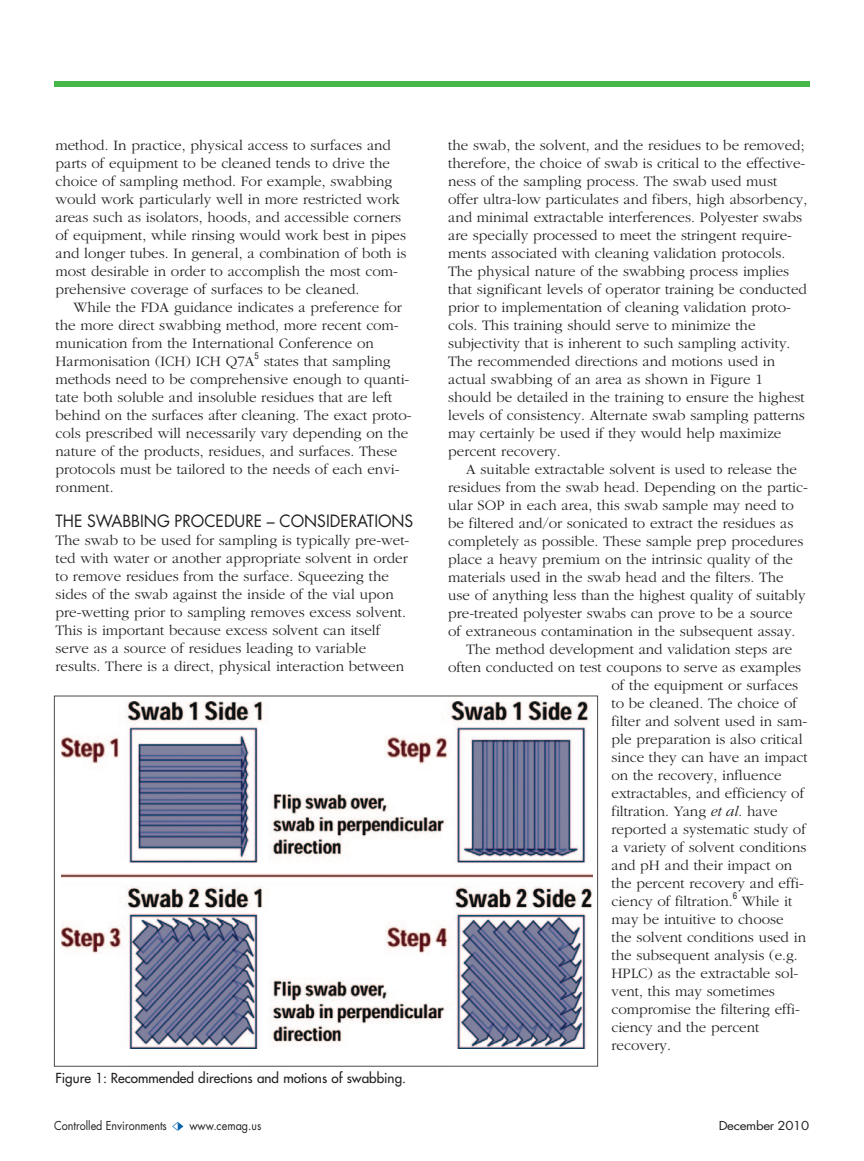
<style>
.page{position:relative;width:864px;height:1161px;background:#fff}
.page>*{position:absolute;margin:0;border:0;box-sizing:border-box;transform-origin:0 0}
.t1{font:16.5px "Futura";color:#231f20;scale:.95 1}
.t2{font:300 15px/18px "Garamond";color:#231f20}
.t3{font:13.5px "Futura";color:#231f20}
.t4{font:12px "Futura";color:#231f20;scale:.9 1}
.t5{font:12px "Futura";letter-spacing:-.025em;color:#231f20;scale:1.1 1}
.t6{font:condensed 9px "Helvetica";color:#231f20}
.s1{font-style:italic}
.s2{font-family:"Bundesbahn Pi Two";color:#0161ab}
</style>
<div class="page">
<div style="left:54px;top:81px;width:756px;height:6px;background:#45b749"></div>
<img style="left:62px;top:701px;width:531px;height:348px">
<p class="t2" style="left:56px;top:137px;width:352px">method. In practice, physical access to surfaces and parts of equipment to be cleaned tends to drive the choice of sampling method. For example, swabbing would work particularly well in more restricted work areas such as isolators, hoods, and accessible corners of equipment, while rinsing would work best in pipes and longer tubes. In general, a combination of both is most desirable in order to accomplish the most com&shy;prehensive coverage of surfaces to be cleaned.</p>
<p class="t2" style="left:56px;top:299px;width:348px;text-indent:18px">While the FDA guidance indicates a preference for the more direct swabbing method, more recent com&shy;munication from the International Conference on Harmonisation (ICH) ICH Q7A</p>
<p class="t6" style="left:255px;top:353px;width:6px">5</p>
<p class="t2" style="left:56px;top:353px;width:358px;text-indent:208px">states that sampling methods need to be comprehensive enough to quanti&shy;tate both soluble and insoluble residues that are left behind on the surfaces after cleaning. The exact proto&shy;cols prescribed will necessarily vary depending on the nature of the products, residues, and surfaces. These protocols must be tailored to the needs of each envi&shy;ronment.</p>
<p class="t1" style="left:56px;top:513px;width:378px">THE SWABBING PROCEDURE – CONSIDERATIONS</p>
<p class="t2" style="left:56px;top:533px;width:355px">The swab to be used for sampling is typically pre-wet&shy;ted with water or another appropriate solvent in order to remove residues from the surface. Squeezing the sides of the swab against the inside of the vial upon pre-wetting prior to sampling removes excess solvent.<br>This is important because excess solvent can itself serve as a source of residues leading to variable results. There is a direct, physical interaction between</p>
<p class="t2" style="left:448px;top:137px;width:361px">the swab, the solvent, and the residues to be removed; therefore, the choice of swab is critical to the effective&shy;ness of the sampling process. The swab used must offer ultra-low particulates and fibers, high absorbency, and minimal extractable interferences. Polyester swabs are specially processed to meet the stringent require&shy;ments associated with cleaning validation protocols.<br>The physical nature of the swabbing process implies that significant levels of operator training be conducted prior to implementation of cleaning validation proto&shy;cols. This training should serve to minimize the subjectivity that is inherent to such sampling activity.<br>The recommended directions and motions used in actual swabbing of an area as shown in Figure 1 should be detailed in the training to ensure the highest levels of consistency. Alternate swab sampling patterns may certainly be used if they would help maximize percent recovery.</p>
<p class="t2" style="left:466px;top:461px;width:332px">A suitable extractable solvent is used to release the</p>
<p class="t2" style="left:448px;top:479px;width:361px">residues from the swab head. Depending on the partic-</p>
<p class="t2" style="left:448px;top:497px;width:347px">ular SOP in each area, this swab sample may need to</p>
<p class="t2" style="left:448px;top:515px;width:347px">be filtered and/or sonicated to extract the residues as</p>
<p class="t2" style="left:448px;top:533px;width:357px">completely as possible. These sample prep procedures</p>
<p class="t2" style="left:448px;top:551px;width:346px">place a heavy premium on the intrinsic quality of the</p>
<p class="t2" style="left:448px;top:569px;width:337px">materials used in the swab head and the filters. The</p>
<p class="t2" style="left:448px;top:587px;width:359px">use of anything less than the highest quality of suitably</p>
<p class="t2" style="left:448px;top:605px;width:346px">pre-treated polyester swabs can prove to be a source</p>
<p class="t2" style="left:448px;top:623px;width:349px">of extraneous contamination in the subsequent assay.</p>
<p class="t2" style="left:466px;top:641px;width:328px">The method development and validation steps are</p>
<p class="t2" style="left:448px;top:659px;width:355px">often conducted on test coupons to serve as examples</p>
<p class="t2" style="left:611px;top:677px;width:188px">of the equipment or surfaces</p>
<p class="t2" style="left:611px;top:695px;width:187px">to be cleaned. The choice of</p>
<p class="t2" style="left:611px;top:713px;width:197px">filter and solvent used in sam-</p>
<p class="t2" style="left:611px;top:731px;width:193px">ple preparation is also critical</p>
<p class="t2" style="left:611px;top:749px;width:198px">since they can have an impact</p>
<p class="t2" style="left:612px;top:767px;width:172px">on the recovery, influence</p>
<p class="t2" style="left:612px;top:785px;width:194px">extractables, and efficiency of</p>
<p class="t2" style="left:612px;top:803px;width:168px">filtration. Yang <span class="s1">et al.</span> have</p>
<p class="t2" style="left:612px;top:821px;width:196px">reported a systematic study of</p>
<p class="t2" style="left:612px;top:839px;width:196px">a variety of solvent conditions</p>
<p class="t2" style="left:612px;top:857px;width:182px">and pH and their impact on</p>
<p class="t2" style="left:612px;top:875px;width:194px">the percent recovery and effi-</p>
<p class="t2" style="left:612px;top:893px;width:123px">ciency of filtration.</p>
<p class="t6" style="left:733px;top:893px;width:6px">6</p>
<p class="t2" style="left:612px;top:893px;width:196px;text-indent:130px">While it may be intuitive to choose the solvent conditions used in the subsequent analysis (e.g.<br>HPLC) as the extractable sol&shy;vent, this may sometimes compromise the filtering effi&shy;ciency and the percent recovery.</p>
<p class="t3" style="left:55px;top:1071px;width:352px">Figure 1: Recommended directions and motions of swabbing.</p>
<p class="t4" style="left:54px;top:1120px;width:232px">Controlled Environments <span class="s2">-</span> www.cemag.us</p>
<p class="t5" style="left:719px;top:1120px;width:84px">December 2010</p>
</div>
